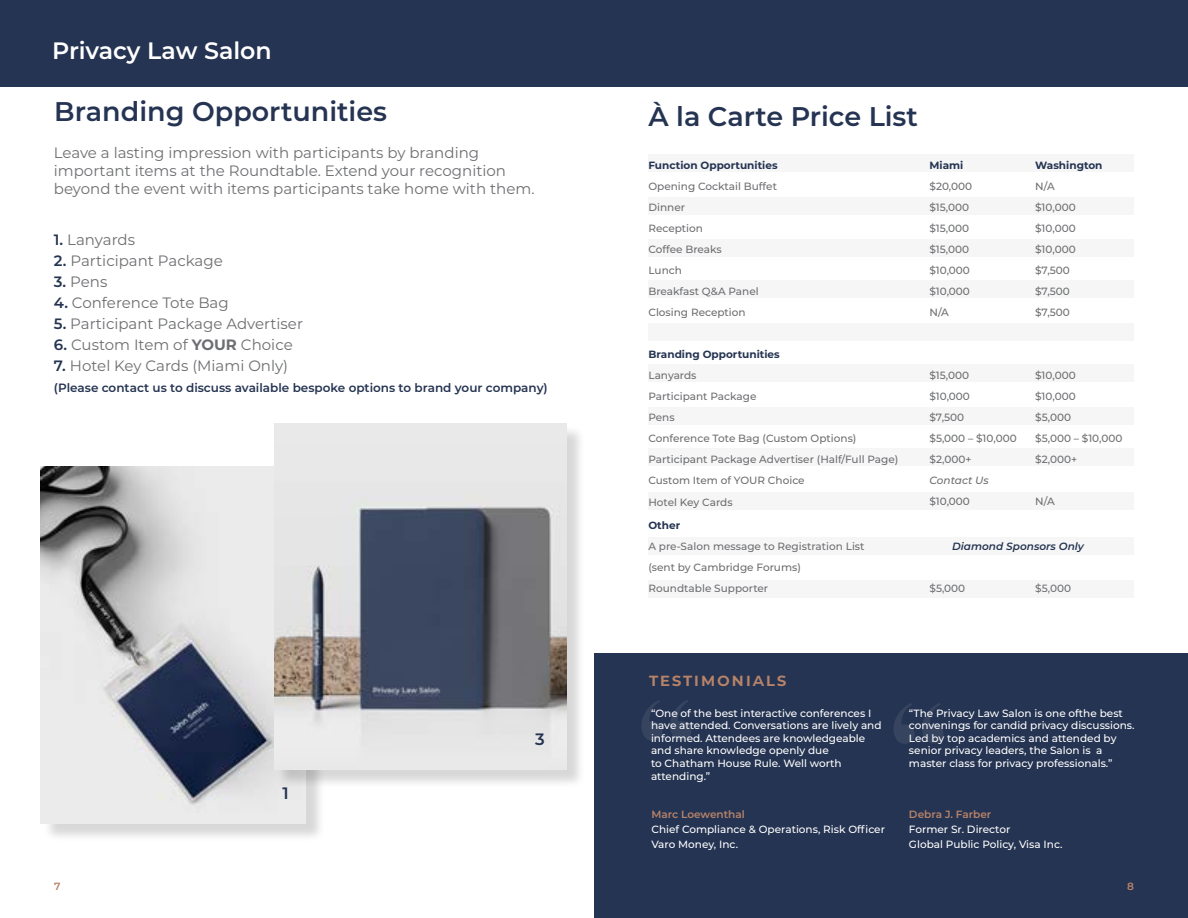
<style>
.page{position:relative;width:1188px;height:918px;background:#fff}
.page>*{position:absolute;margin:0;border:0;box-sizing:border-box;transform-origin:0 0}
.t1{font:600 27px "Montserrat";color:#253452}
.t2{font:600 23.7px "Montserrat";color:#fff}
.t3{font:600 18px "Montserrat";letter-spacing:.09em;color:#b88369}
.t4{font:600 16.5px "Montserrat";color:#253452}
.t5{font:15px/18px "Montserrat";color:#6d6e71}
.t6{font:600 12px "Montserrat";color:#253452}
.t7{font:500 10.5px/21px "Montserrat";color:#6d6e71}
.t8{font:500 10.5px/12.6px "Montserrat";color:#fff}
.t9{font:700 10.5px "Montserrat";color:#253452}
.t10{font:600 10.5px "Montserrat";letter-spacing:-.005em;color:#b88369}
.t11{font:italic 600 10.5px "Montserrat";color:#253452}
.t12{font:italic 500 10.5px "Montserrat";color:#6d6e71}
.s1{font-weight:600;color:#253452}
.s2{font-weight:700}
</style>
<div class="page">
<div style="left:594px;top:653px;width:594px;height:265px;background:#253452"></div>
<div style="left:648px;top:580px;width:485px;height:18px;background:#f6f6f6"></div>
<div style="left:0;top:0;width:621px;height:86px;background:#253452"></div>
<div style="left:567px;top:0;width:621px;height:86px;background:#253452"></div>
<svg style="left:641px;top:700px;width:50px;height:41px"></svg>
<svg style="left:894px;top:703px;width:49px;height:41px"></svg>
<div style="left:648px;top:537px;width:485px;height:17px;background:#f6f6f6"></div>
<div style="left:648px;top:407px;width:485px;height:18px;background:#f6f6f6"></div>
<div style="left:648px;top:197px;width:485px;height:17px;background:#f6f6f6"></div>
<div style="left:648px;top:448px;width:485px;height:18px;background:#f6f6f6"></div>
<div style="left:648px;top:492px;width:485px;height:18px;background:#f6f6f6"></div>
<div style="left:649px;top:154px;width:485px;height:18px;background:#f6f6f6"></div>
<div style="left:649px;top:240px;width:485px;height:17px;background:#f6f6f6"></div>
<div style="left:648px;top:281px;width:486px;height:17px;background:#f6f6f6"></div>
<div style="left:648px;top:323px;width:486px;height:18px;background:#f6f6f6"></div>
<div style="left:648px;top:364px;width:485px;height:18px;background:#f6f6f6"></div>
<div style="left:43px;top:469px;width:282px;height:373px;background:#000;opacity:.16"></div>
<img style="left:40px;top:466px;width:266px;height:358px">
<div style="left:277px;top:426px;width:309px;height:363px;background:#000;opacity:.16"></div>
<img style="left:274px;top:423px;width:293px;height:347px">
<h2 class="t2" style="left:52px;top:34px;width:221px">Privacy Law Salon</h2>
<h1 class="t1" style="left:54px;top:92px;width:334px">Branding Opportunities</h1>
<h3 class="t5" style="left:54px;top:143px;width:482px">Leave a lasting impression with participants by branding important items at the Roundtable. Extend your recognition beyond the event with items participants take home with them.</h3>
<h3 class="t5" style="left:54px;top:230px;width:83px"><span class="s1">1.</span> Lanyards</h3>
<h3 class="t5" style="left:54px;top:251px;width:170px"><span class="s1">2.</span> Participant Package</h3>
<h3 class="t5" style="left:54px;top:272px;width:55px"><span class="s1">3.</span> Pens</h3>
<h3 class="t5" style="left:54px;top:293px;width:176px"><span class="s1">4.</span> Conference Tote Bag</h3>
<h3 class="t5" style="left:54px;top:314px;width:251px"><span class="s1">5.</span> Participant Package Advertiser</h3>
<h3 class="t5" style="left:54px;top:335px;width:240px"><span class="s1">6.</span> Custom Item of <span class="s2">YOUR</span> Choice</h3>
<h3 class="t5" style="left:54px;top:356px;width:236px"><span class="s1">7.</span> Hotel Key Cards (Miami Only)</h3>
<p class="t6" style="left:54px;top:379px;width:495px">(Please contact us to discuss available bespoke options to brand your company)</p>
<p class="t10" style="left:54px;top:879px;width:8px">7</p>
<h3 class="t4" style="left:283px;top:781px;width:8px">1</h3>
<h3 class="t4" style="left:535px;top:727px;width:11px">3</h3>
<h1 class="t1" style="left:649px;top:98px;width:271px">À la Carte Price List</h1>
<p class="t9" style="left:648px;top:157px;width:131px">Function Opportunities</p>
<p class="t7" style="left:648px;top:175px;width:130px">Opening Cocktail Buffet<br>Dinner<br>Reception<br>Coffee Breaks<br>Lunch<br>Breakfast Q&amp;A Panel<br>Closing Reception</p>
<p class="t9" style="left:648px;top:346px;width:133px">Branding Opportunities</p>
<p class="t7" style="left:648px;top:364px;width:251px">Lanyards<br>Participant Package<br>Pens<br>Conference Tote Bag (Custom Options)<br>Participant Package Advertiser (Half/Full Page)<br>Custom Item of YOUR Choice</p>
<p class="t7" style="left:648px;top:491px;width:86px">Hotel Key Cards</p>
<p class="t9" style="left:648px;top:517px;width:33px">Other</p>
<p class="t7" style="left:648px;top:535px;width:218px">A pre-Salon message to Registration List (sent by Cambridge Forums)<br>Roundtable Supporter</p>
<p class="t9" style="left:930px;top:157px;width:35px">Miami</p>
<p class="t7" style="left:930px;top:175px;width:44px">$20,000 $15,000 $15,000 $15,000 $10,000 $10,000<br>N/A</p>
<p class="t9" style="left:1035px;top:157px;width:69px">Washington</p>
<p class="t7" style="left:1035px;top:175px;width:42px">N/A $10,000 $10,000 $10,000 $7,500 $7,500 $7,500</p>
<p class="t7" style="left:930px;top:364px;width:89px">$15,000<br>$10,000<br>$7,500<br>$5,000 – $10,000 $2,000+</p>
<p class="t12" style="left:930px;top:473px;width:61px">Contact Us</p>
<p class="t7" style="left:930px;top:490px;width:42px">$10,000</p>
<p class="t11" style="left:952px;top:538px;width:133px">Diamond Sponsors Only</p>
<p class="t7" style="left:930px;top:577px;width:37px">$5,000</p>
<p class="t7" style="left:1035px;top:364px;width:89px">$10,000<br>$10,000<br>$5,000<br>$5,000 – $10,000 $2,000+</p>
<p class="t7" style="left:1035px;top:490px;width:21px">N/A</p>
<p class="t7" style="left:1035px;top:577px;width:37px">$5,000</p>
<h3 class="t3" style="left:649px;top:667px;width:139px">testimonials</h3>
<p class="t8" style="left:651px;top:706px;width:232px">“One of the best interactive conferences I have attended. Conversations are lively and informed. Attendees are knowledgeable and share knowledge openly due<br>to Chatham House Rule. Well worth attending.”</p>
<p class="t8" style="left:909px;top:706px;width:227px">“The Privacy Law Salon is one ofthe best convenings for candid privacy discussions.<br>Led by top academics and attended by senior privacy leaders, the Salon is a master class for privacy professionals.”</p>
<p class="t10" style="left:651px;top:806px;width:95px">Marc Loewenthal</p>
<p class="t8" style="left:651px;top:821px;width:235px;line-height:15px">Chief Compliance &amp; Operations, Risk Officer<br>Varo Money, Inc.</p>
<p class="t10" style="left:909px;top:806px;width:84px">Debra J. Farber</p>
<p class="t8" style="left:909px;top:821px;width:155px;line-height:15px">Former Sr. Director<br>Global Public Policy, Visa Inc.</p>
<p class="t10" style="left:1127px;top:879px;width:8px">8</p>
</div>
